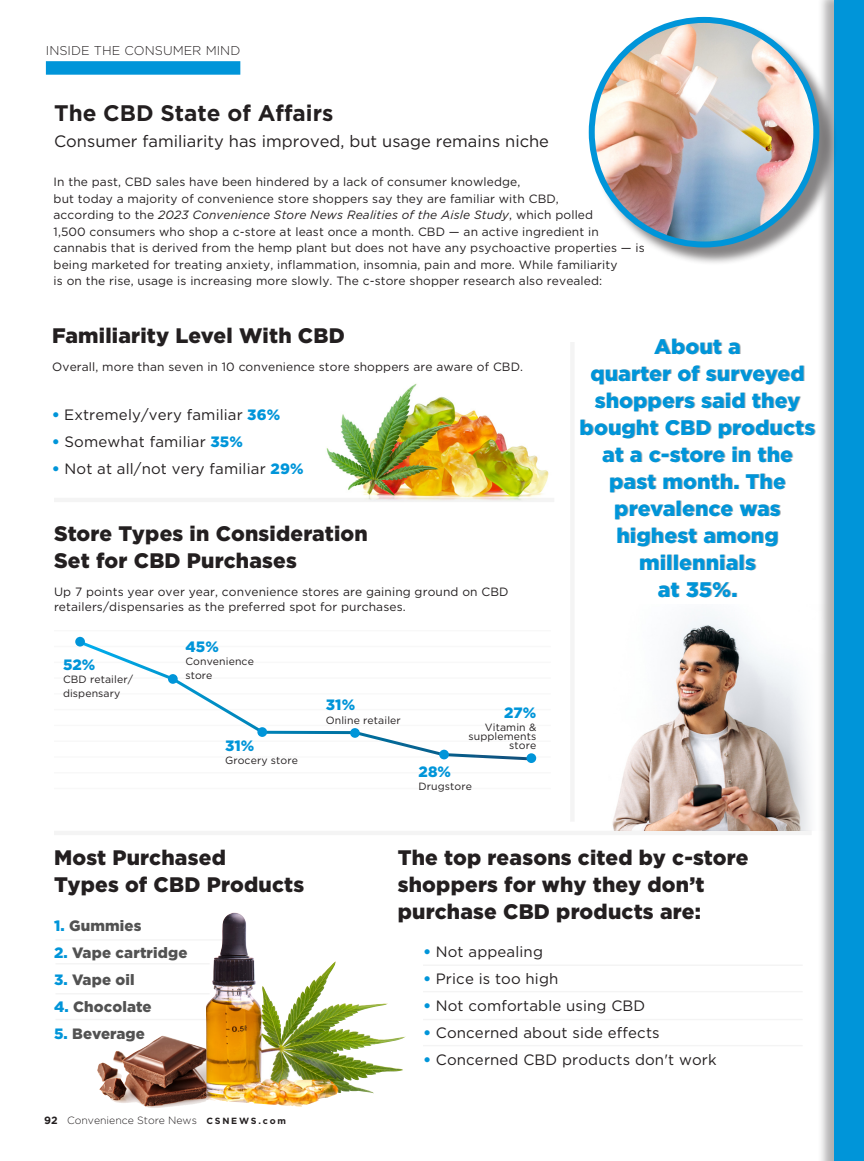
<style>
.page{position:relative;width:864px;height:1161px;background:#fff}
.page>*{position:absolute;margin:0;border:0;box-sizing:border-box;transform-origin:0 0}
.CSN_DEPT_headline{font:700 22.5px "Gotham";color:#231f20}
.CSN_body{font:900 21px/27px "Gotham";letter-spacing:.01em;color:#231f20}
.CSN_body-2{font:900 21px/27px "Gotham";letter-spacing:.01em;color:#0095d9;text-align:center}
.CSN_DEPT_headline-2{font:16.5px "Gotham";color:#231f20}
.CSN_body-3{font:15px "Gotham";letter-spacing:.01em;color:#231f20}
.CSN_body-4{font:900 15px "Gotham";letter-spacing:.01em;color:#525252}
.CSN_body-5{font:900 15px "Gotham";letter-spacing:.01em;color:#0095d9}
.DEPARTMENT_header{font:300 12.75px "Gotham";color:#231f20}
.CSN_body-6{font:12px/16.5px "Gotham";letter-spacing:.01em;color:#231f20}
.CSN_body-7{font:10.5px/9px "Gotham";letter-spacing:.01em;color:#231f20;text-align:right}
.t1{font:300 10.5px "Gotham";color:#231f20}
.s1{font-style:italic}
.s2{font-weight:900;color:#0095d9}
.s3{color:#0095d9}
.s4{font-weight:700}
.s5{font-weight:700;font-size:9px}
</style>
<div class="page">
<img style="left:97px;top:1036px;width:65px;height:67px">
<img style="left:612px;top:612px;width:199px;height:219px">
<img style="left:326px;top:383px;width:223px;height:115px">
<div style="left:46px;top:61px;width:194px;height:14px;background:#0095d9"></div>
<div style="left:817px;top:0;width:46px;height:1161px;background:#231f20;opacity:.35"></div>
<div style="left:834px;top:0;width:30px;height:1161px;background:#0095d9"></div>
<div style="left:591px;top:19px;width:247px;height:247px;background:#231f20;opacity:.55"></div>
<img style="left:592px;top:20px;width:224px;height:223px">
<div style="left:589px;top:17px;width:230px;height:231px;border:6px solid #0095d9;border-radius:50%"></div>
<img style="left:206px;top:913px;width:197px;height:194px">
<svg style="left:54px;top:498px;width:500px;height:4px;fill:#f4f4f4"></svg>
<hr style="left:54px;top:831px;width:758px;height:4px;background:#f4f4f4">
<hr style="left:54px;top:709px;width:497px;height:1px;background:#b3b3b3">
<hr style="left:54px;top:725px;width:497px;height:1px;background:#b3b3b3">
<hr style="left:54px;top:740px;width:497px;height:2px;background:#b3b3b3">
<hr style="left:54px;top:756px;width:497px;height:2px;background:#b3b3b3">
<hr style="left:54px;top:772px;width:497px;height:2px;background:#b3b3b3">
<hr style="left:54px;top:788px;width:497px;height:1px;background:#b3b3b3">
<hr style="left:54px;top:630px;width:497px;height:2px;background:#b3b3b3">
<hr style="left:54px;top:646px;width:497px;height:1px;background:#b3b3b3">
<hr style="left:54px;top:662px;width:497px;height:1px;background:#b3b3b3">
<hr style="left:54px;top:677px;width:497px;height:2px;background:#b3b3b3">
<hr style="left:54px;top:693px;width:497px;height:2px;background:#b3b3b3">
<svg style="left:79px;top:639px;width:457px;height:123px"></svg>
<div style="left:75px;top:637px;width:10px;height:10px;background:#0095d9;border-radius:50%"></div>
<div style="left:168px;top:674px;width:10px;height:10px;background:#0095d9;border-radius:50%"></div>
<div style="left:257px;top:727px;width:10px;height:10px;background:#0095d9;border-radius:50%"></div>
<div style="left:439px;top:750px;width:10px;height:9px;background:#0095d9;border-radius:50%"></div>
<div style="left:350px;top:728px;width:10px;height:10px;background:#0095d9;border-radius:50%"></div>
<div style="left:526px;top:753px;width:10px;height:10px;background:#0095d9;border-radius:50%"></div>
<div style="left:570px;top:342px;width:5px;height:480px;background:#f4f4f4"></div>
<hr style="left:56px;top:939px;width:180px;height:2px;background:#231f20">
<hr style="left:423px;top:964px;width:380px;height:2px;background:#231f20">
<hr style="left:423px;top:991px;width:380px;height:1px;background:#231f20">
<hr style="left:423px;top:1019px;width:380px;height:1px;background:#231f20">
<hr style="left:423px;top:1045px;width:380px;height:1px;background:#231f20">
<hr style="left:56px;top:963px;width:154px;height:1px;background:#231f20">
<hr style="left:56px;top:993px;width:154px;height:1px;background:#231f20">
<hr style="left:56px;top:1019px;width:154px;height:1px;background:#231f20">
<p class="DEPARTMENT_header" style="left:46px;top:44px;width:196px">INSIDE THE CONSUMER MIND</p>
<p class="CSN_DEPT_headline" style="left:54px;top:101px;width:281px">The CBD State of Affairs</p>
<p class="CSN_DEPT_headline-2" style="left:54px;top:132px;width:496px">Consumer familiarity has improved, but usage remains niche</p>
<p class="CSN_body-6" style="left:54px;top:174px;width:593px">In the past, CBD sales have been hindered by a lack of consumer knowledge,<br>but today a majority of convenience store shoppers say they are familiar with CBD,<br>according to the <span class="s1">2023 Convenience Store News Realities of the Aisle Study</span>, which polled<br>1,500 consumers who shop a c-store at least once a month. CBD — an active ingredient in cannabis that is derived from the hemp plant but does not have any psychoactive properties — is being marketed for treating anxiety, inflammation, insomnia, pain and more. While familiarity<br>is on the rise, usage is increasing more slowly. The c-store shopper research also revealed:</p>
<p class="CSN_body" style="left:52px;top:322px;width:294px">Familiarity Level With CBD</p>
<p class="CSN_body-6" style="left:52px;top:358px;width:473px">Overall, more than seven in 10 convenience store shoppers are aware of CBD.</p>
<p class="CSN_body-3" style="left:52px;top:406px;width:230px"><span class="s2">•</span> Extremely/very familiar <span class="s2">36%</span></p>
<p class="CSN_body-3" style="left:52px;top:433px;width:192px"><span class="s2">•</span> Somewhat familiar <span class="s2">35%</span></p>
<p class="CSN_body-3" style="left:52px;top:460px;width:253px"><span class="s2">•</span> Not at all/not very familiar <span class="s2">29%</span></p>
<p class="CSN_body" style="left:54px;top:520px;width:315px">Store Types in Consideration<br>Set for CBD Purchases</p>
<p class="CSN_body-6" style="left:54px;top:584px;width:456px;line-height:15px">Up 7 points year over year, convenience stores are gaining ground on CBD retailers/dispensaries as the preferred spot for purchases.</p>
<p class="CSN_body-5" style="left:63px;top:654px;width:34px">52%</p>
<p class="CSN_body-7" style="left:63px;top:675px;width:72px">CBD retailer/</p>
<p class="CSN_body-7" style="left:63px;top:688px;width:59px">dispensary</p>
<p class="CSN_body-5" style="left:185px;top:636px;width:35px">45%</p>
<p class="CSN_body-7" style="left:185px;top:657px;width:70px">Convenience</p>
<p class="CSN_body-7" style="left:185px;top:670px;width:29px">store</p>
<p class="CSN_body-5" style="left:225px;top:735px;width:31px">31%</p>
<p class="CSN_body-7" style="left:225px;top:756px;width:75px">Grocery store</p>
<p class="CSN_body-5" style="left:326px;top:695px;width:31px">31%</p>
<p class="CSN_body-7" style="left:326px;top:715px;width:77px">Online retailer</p>
<p class="CSN_body-5" style="left:504px;top:702px;width:34px">27%</p>
<p class="CSN_body-7" style="left:469px;top:723px;width:69px">Vitamin &amp; supplements store</p>
<p class="CSN_body-5" style="left:418px;top:761px;width:34px">28%</p>
<p class="CSN_body-7" style="left:418px;top:782px;width:55px">Drugstore</p>
<p class="CSN_body-2" style="left:580px;top:332px;width:237px">About a<br>quarter of surveyed shoppers said they bought CBD products at a c-store in the past month. The prevalence was highest among millennials<br>at 35%.</p>
<p class="CSN_body" style="left:54px;top:844px;width:252px">Most Purchased<br>Types of CBD Products</p>
<p class="CSN_body" style="left:398px;top:844px;width:352px">The top reasons cited by c-store shoppers for why they don’t purchase CBD products are:</p>
<p class="CSN_body-4" style="left:54px;top:915px;width:89px"><span class="s3">1.</span> Gummies</p>
<p class="CSN_body-4" style="left:54px;top:942px;width:135px"><span class="s3">2.</span> Vape cartridge</p>
<p class="CSN_body-4" style="left:54px;top:969px;width:82px"><span class="s3">3.</span> Vape oil</p>
<p class="CSN_body-4" style="left:54px;top:996px;width:99px"><span class="s3">4.</span> Chocolate</p>
<p class="CSN_body-4" style="left:54px;top:1023px;width:93px"><span class="s3">5.</span> Beverage</p>
<p class="CSN_body-3" style="left:424px;top:943px;width:121px"><span class="s2">•</span> Not appealing</p>
<p class="CSN_body-3" style="left:424px;top:970px;width:136px"><span class="s2">•</span> Price is too high</p>
<p class="CSN_body-3" style="left:424px;top:997px;width:223px"><span class="s2">•</span> Not comfortable using CBD</p>
<p class="CSN_body-3" style="left:424px;top:1024px;width:238px"><span class="s2">•</span> Concerned about side effects</p>
<p class="CSN_body-3" style="left:424px;top:1051px;width:295px"><span class="s2">•</span> Concerned CBD products don't work</p>
<p class="t1" style="left:44px;top:1115px;width:244px"><span class="s4">92</span> Convenience Store News <span class="s5">C S N E W S . c o m</span></p>
</div>
